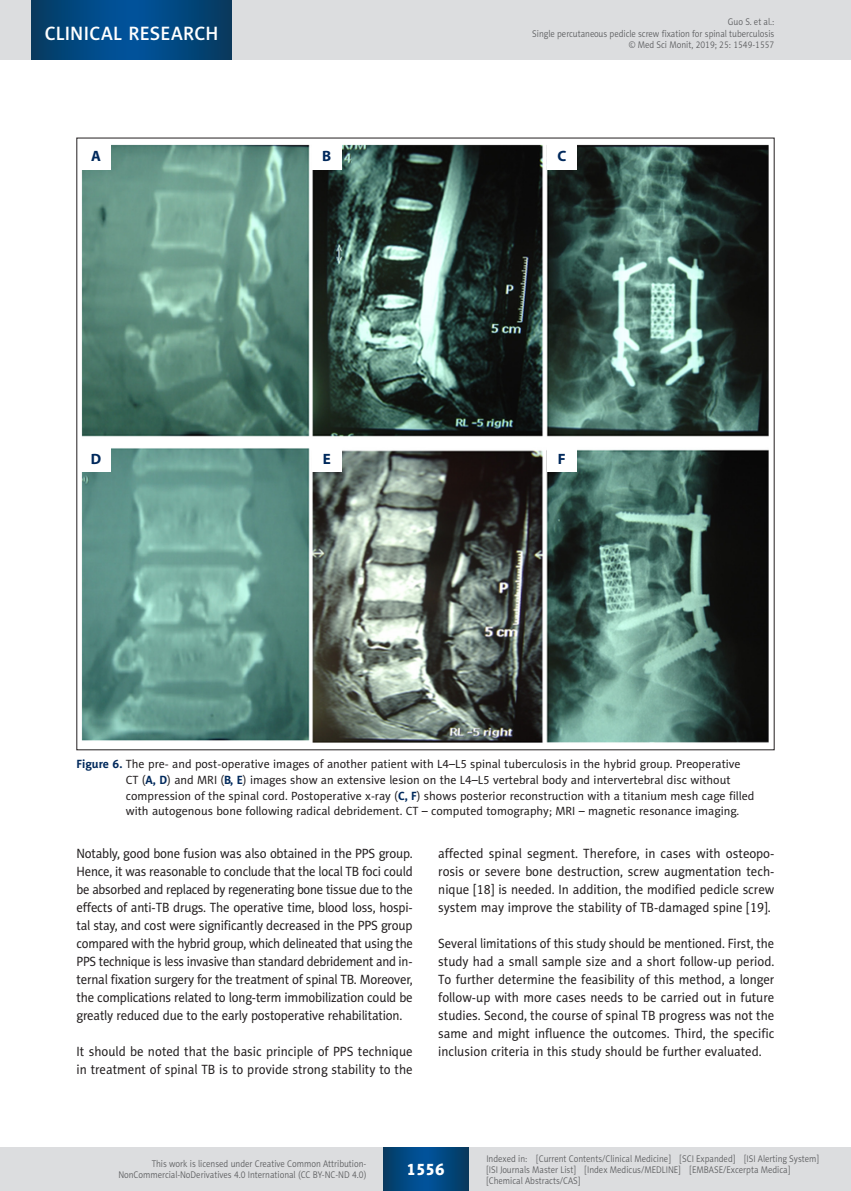
<style>
.page{position:relative;width:851px;height:1191px;background:#fff}
.page>*{position:absolute;margin:0;border:0;box-sizing:border-box;transform-origin:0 0}
.t1{font:19.5px "Naomi Sans EFN Medium";letter-spacing:.015em;color:#fff}
.t2{font:16.5px "Naomi Sans EFN Heavy";color:#fff}
.t3{font:700 15px "Myriad Pro";color:#00295c}
.MSM_Body{font:13.5px/18px "Naomi Sans EFN";color:#231f20;text-align:justify;scale:.95 1}
.MSM_Body-2{font:13.5px/18px "Naomi Sans EFN";color:#231f20;text-align:justify;scale:.93 1}
.MSM_Body-3{font:13.5px/18px "Naomi Sans EFN";color:#231f20;text-align:justify;scale:.96 1}
.MSM_Rycina_tytul{font:12px/15.8px "Naomi Sans EFN";color:#231f20}
.t4{font:9.75px/11.2px "Naomi Sans EFN Light";color:#57585a;text-align:right;scale:.9 1}
.s1{font-weight:700;color:#00295c}
</style>
<div class="page">
<img style="left:81px;top:144px;width:688px;height:599px">
<div style="left:81px;top:142px;width:30px;height:28px;background:#fff"></div>
<div style="left:81px;top:444px;width:30px;height:28px;background:#fff"></div>
<div style="left:312px;top:142px;width:29px;height:28px;background:#fff"></div>
<div style="left:312px;top:444px;width:29px;height:28px;background:#fff"></div>
<div style="left:547px;top:142px;width:29px;height:28px;background:#fff"></div>
<div style="left:547px;top:444px;width:29px;height:28px;background:#fff"></div>
<div style="left:0;top:1148px;width:850px;height:43px;background:#dcdddf"></div>
<svg style="left:383px;top:1147px;width:85px;height:43px;background:#02477e"></svg>
<div style="left:0;top:0;width:850px;height:60px;background:#dcdddf"></div>
<hr style="left:850px;top:0;width:1px;height:60px;background:#dcdddf">
<svg style="left:32px;top:0;width:200px;height:60px;background:#02477e"></svg>
<h1 class="t1" style="left:45px;top:22px;width:175px">CLINICAL RESEARCH</h1>
<p class="t3" style="left:91px;top:147px;width:11px">A</p>
<p class="t3" style="left:322px;top:147px;width:11px">B</p>
<p class="t3" style="left:91px;top:449px;width:12px">D</p>
<p class="t3" style="left:323px;top:449px;width:10px">E</p>
<p class="t4" style="left:532px;top:16px;width:270px">Guo S. et al.:<br>Single percutaneous pedicle screw fixation for spinal tuberculosis © Med Sci Monit, 2019; 25: 1549-1557</p>
<p class="t3" style="left:557px;top:147px;width:10px">C</p>
<p class="t3" style="left:558px;top:449px;width:9px">F</p>
<p class="MSM_Rycina_tytul" style="left:126px;top:756px;width:630px;text-indent:-49px"><span class="s1">Figure 6.</span> The pre- and post-operative images of another patient with L4–L5 spinal tuberculosis in the hybrid group. Preoperative CT (<span class="s1">A, D</span>) and MRI (<span class="s1">B, E</span>) images show an extensive lesion on the L4–L5 vertebral body and intervertebral disc without compression of the spinal cord. Postoperative x-ray (<span class="s1">C, F</span>) shows posterior reconstruction with a titanium mesh cage filled with autogenous bone following radical debridement. CT – computed tomography; MRI – magnetic resonance imaging.</p>
<p class="MSM_Body-3" style="left:438px;top:844px;width:351px">affected spinal segment. Therefore, in cases with osteopo&shy;rosis or severe bone destruction, screw augmentation tech&shy;nique [18] is needed. In addition, the modified pedicle screw system may improve the stability of TB-damaged spine [19].</p>
<p class="MSM_Body-2" style="left:438px;top:934px;width:363px">Several limitations of this study should be mentioned. First, the study had a small sample size and a short follow-up period.<br>To further determine the feasibility of this method, a longer follow-up with more cases needs to be carried out in future studies. Second, the course of spinal TB progress was not the same and might influence the outcomes. Third, the specific inclusion criteria in this study should be further evaluated.</p>
<p class="MSM_Body" style="left:77px;top:844px;width:355px">Notably, good bone fusion was also obtained in the PPS group.<br>Hence, it was reasonable to conclude that the local TB foci could be absorbed and replaced by regenerating bone tissue due to the effects of anti-TB drugs. The operative time, blood loss, hospi&shy;tal stay, and cost were significantly decreased in the PPS group compared with the hybrid group, which delineated that using the PPS technique is less invasive than standard debridement and in&shy;ternal fixation surgery for the treatment of spinal TB. Moreover, the complications related to long-term immobilization could be greatly reduced due to the early postoperative rehabilitation.</p>
<p class="MSM_Body" style="left:77px;top:1042px;width:355px">It should be noted that the basic principle of PPS technique in treatment of spinal TB is to provide strong stability to the</p>
<p class="t4" style="left:118px;top:1158px;width:277px">This work is licensed under Creative Common Attribution-<br>NonCommercial-NoDerivatives 4.0 International (CC BY-NC-ND 4.0)</p>
<p class="t2" style="left:406px;top:1159px;width:40px">1556</p>
<p class="t4" style="left:486px;top:1152px;width:371px;text-align:left">Indexed in: [Current Contents/Clinical Medicine] [SCI Expanded] [ISI Alerting System] [ISI Journals Master List] [Index Medicus/MEDLINE] [EMBASE/Excerpta Medica] [Chemical Abstracts/CAS]</p>
</div>
